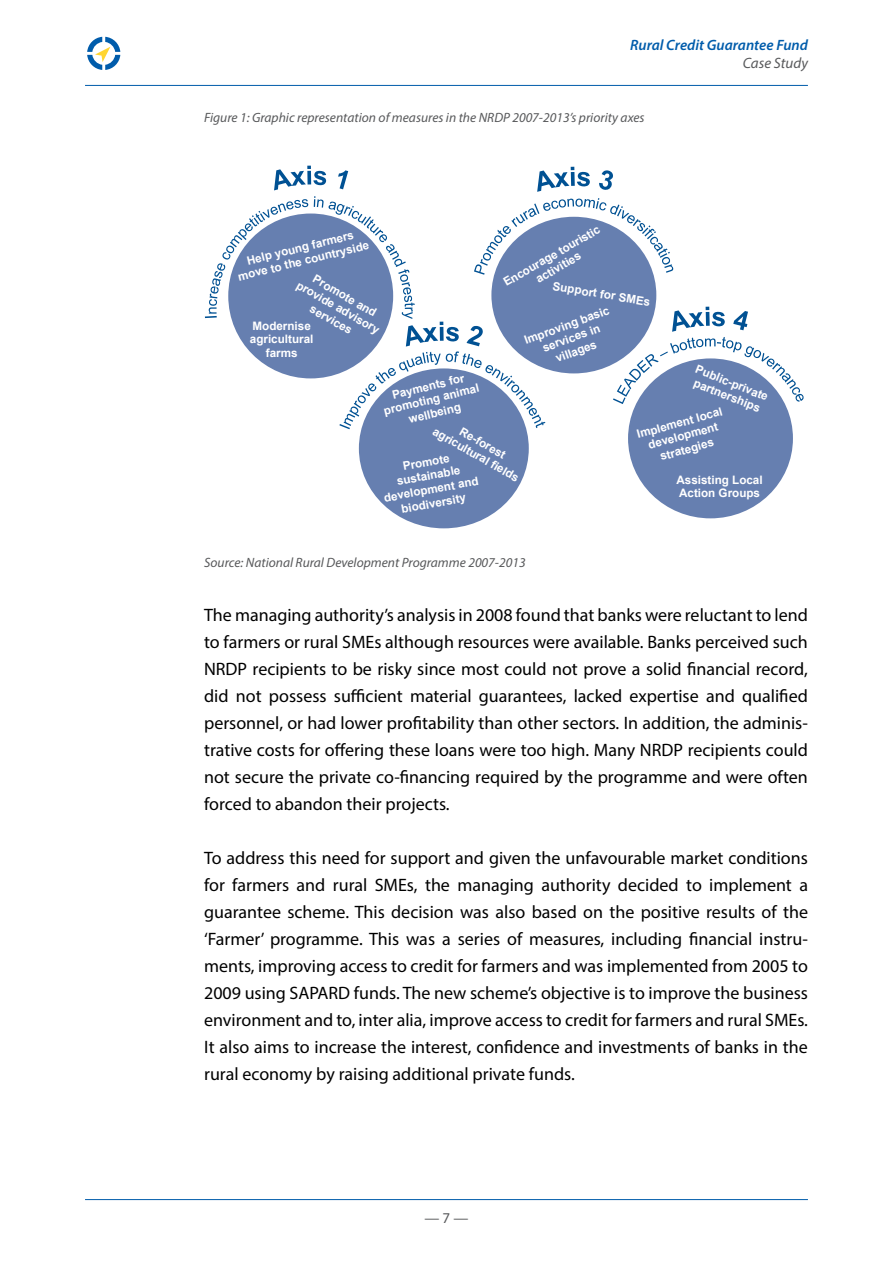
<style>
.page{position:relative;width:893px;height:1263px;background:#fff}
.page>*{position:absolute;margin:0;border:0;box-sizing:border-box;transform-origin:0 0}
.t1{font:18px/27px "Myriad Pro";color:#000;text-align:justify}
.t2{font:italic 600 15px "Myriad Pro";color:#005cab}
.t3{font:italic 15px "Myriad Pro";color:#58595b}
.t4{font:15px "Myriad Pro";color:#58595b}
.t5{font:italic 13.5px "Myriad Pro";color:#58595b}
.t6{font:700 11.7px/13.8px "Arial";color:#fff;text-align:center}
</style>
<div class="page">
<hr style="left:85px;top:1199px;width:723px;height:1px;background:#005cab">
<hr style="left:85px;top:85px;width:723px;height:1px;background:#005cab">
<svg style="left:87px;top:37px;width:33px;height:33px"></svg>
<svg style="left:205px;top:166px;width:599px;height:263px"></svg>
<div style="left:228px;top:214px;width:165px;height:164px;background:#667fb0;border-radius:50%"></div>
<div style="left:359px;top:368px;width:170px;height:160px;background:#667fb0;border-radius:50%"></div>
<div style="left:491px;top:217px;width:165px;height:156px;background:#667fb0;border-radius:50%"></div>
<div style="left:628px;top:358px;width:165px;height:160px;background:#667fb0;border-radius:50%"></div>
<p class="t2" style="left:630px;top:35px;width:179px">Rural Credit Guarantee Fund</p>
<p class="t3" style="left:743px;top:53px;width:67px">Case Study</p>
<p class="t5" style="left:204px;top:109px;width:442px">Figure 1: Graphic representation of measures in the NRDP 2007-2013’s priority axes</p>
<p class="t6" style="left:233px;top:258px;width:136px;line-height:13.4px;rotate:-14deg">Help young farmers move to the countryside</p>
<p class="t6" style="left:308px;top:267px;width:95px;rotate:30deg">Promote and provide advisory services</p>
<p class="t6" style="left:250px;top:319px;width:65px">Modernise agricultural farms</p>
<p class="t6" style="left:501px;top:277px;width:111px;line-height:13.4px;rotate:-30deg">Encourage touristic activities</p>
<p class="t6" style="left:554px;top:280px;width:100px;rotate:9deg">Support for SMEs</p>
<p class="t6" style="left:522px;top:334px;width:91px;rotate:-20deg">Improving basic services in villages</p>
<p class="t6" style="left:379px;top:392px;width:99px;rotate:-14deg">Payments for promoting animal wellbeing</p>
<p class="t6" style="left:437px;top:424px;width:99px;rotate:30deg">agricultural fields</p>
<p class="t6" style="left:464px;top:424px;width:53px;rotate:30deg">Re-forest</p>
<p class="t6" style="left:378px;top:464px;width:97px;rotate:-10deg">Promote sustainable development and biodiversity</p>
<p class="t6" style="left:699px;top:362px;width:79px;line-height:13.4px;text-align:left;rotate:22deg">Public-private partnerships</p>
<p class="t6" style="left:635px;top:428px;width:90px;rotate:-15deg">Implement local development strategies</p>
<p class="t6" style="left:676px;top:473px;width:88px;line-height:13.4px;text-align:left">Assisting Local<br>Action Groups</p>
<p class="t5" style="left:204px;top:554px;width:323px">Source: National Rural Development Programme 2007-2013</p>
<p class="t1" style="left:204px;top:601px;width:605px">The managing authority’s analysis in 2008 found that banks were reluctant to lend to farmers or rural SMEs although resources were available. Banks perceived such NRDP recipients to be risky since most could not prove a solid financial record, did not possess sufficient material guarantees, lacked expertise and qualified personnel, or had lower profitability than other sectors. In addition, the adminis&shy;trative costs for offering these loans were too high. Many NRDP recipients could not secure the private co-financing required by the programme and were often forced to abandon their projects.</p>
<p class="t1" style="left:204px;top:844px;width:605px">To address this need for support and given the unfavourable market conditions for farmers and rural SMEs, the managing authority decided to implement a guarantee scheme. This decision was also based on the positive results of the ‘Farmer’ programme. This was a series of measures, including financial instru&shy;ments, improving access to credit for farmers and was implemented from 2005 to 2009 using SAPARD funds. The new scheme’s objective is to improve the business environment and to, inter alia, improve access to credit for farmers and rural SMEs.<br>It also aims to increase the interest, confidence and investments of banks in the rural economy by raising additional private funds.</p>
<p class="t4" style="left:424px;top:1209px;width:46px">— 7 —</p>
</div>
